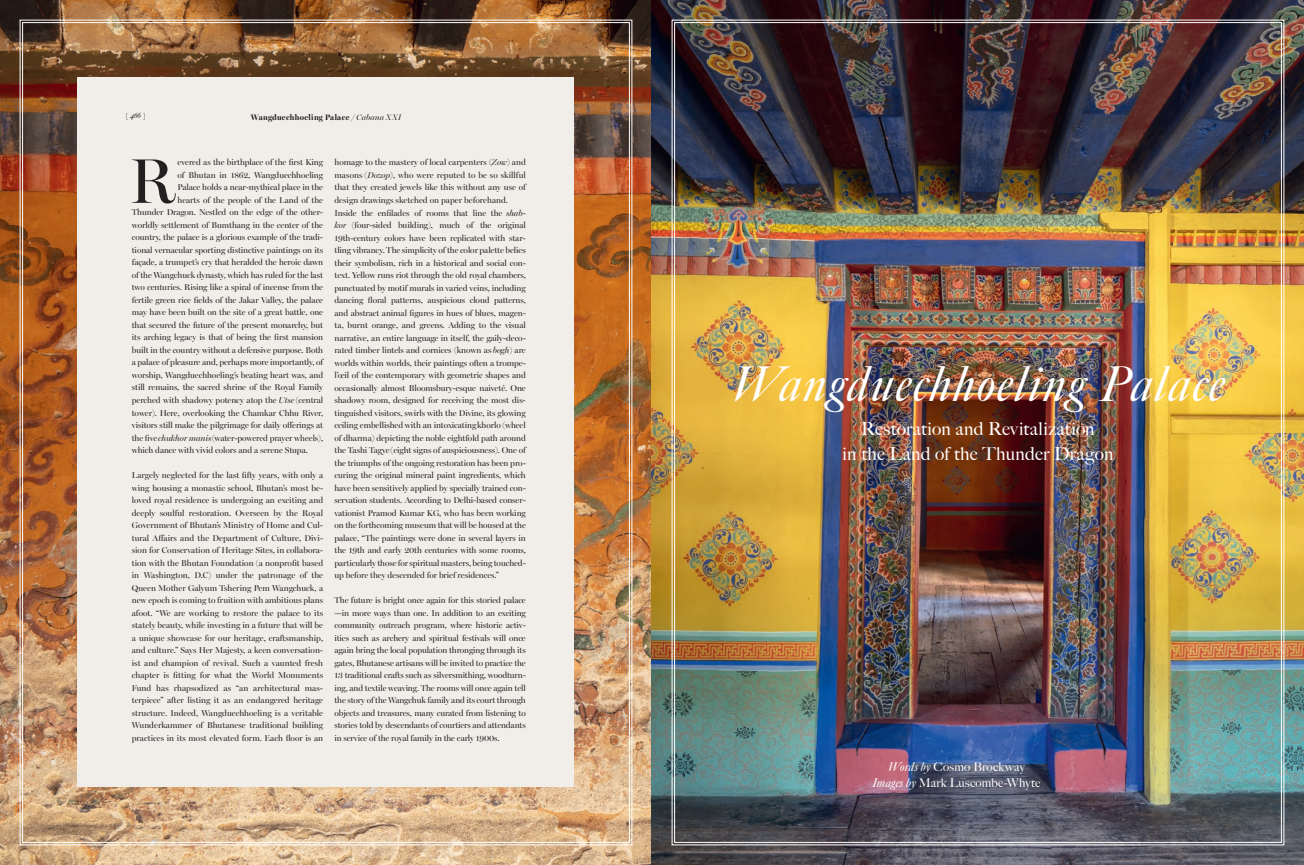
<style>
.page{position:relative;width:1304px;height:865px;background:#fff}
.page>*{position:absolute;margin:0;border:0;box-sizing:border-box;transform-origin:0 0}
.t1{font:63.4px "Miller Banner";color:#231f20}
.t2{font:italic 48px "Big Caslon FB";letter-spacing:.045em;color:#fff}
.t3{font:18px/25px "Big Caslon FB";letter-spacing:.015em;color:#fff;text-align:center}
.t4{font:12px/16px "Big Caslon FB";letter-spacing:.02em;color:#fff;text-align:center}
.t5{font:8.5px/12.5px "Miller Banner";letter-spacing:-.01em;color:#231f20;text-align:justify}
.t6{font:700 8px "Miller Banner";letter-spacing:.035em;color:#231f20}
.t7{font:italic 8px "Big Caslon FB";color:#231f20}
.s1{font-weight:700;font-style:normal}
.s2{font-weight:400;font-style:italic}
.s3{font-style:italic}
</style>
<div class="page">
<img style="left:0;top:0;width:1304px;height:865px">
<img style="left:20px;top:20px;width:612px;height:825px">
<img style="left:672px;top:20px;width:612px;height:825px">
<div style="left:78px;top:78px;width:496px;height:709px;background:#f1ede8"></div>
<p class="t7" style="left:126px;top:111px;width:21px"><span class="s1">[</span> 466 <span class="s1">]</span></p>
<p class="t6" style="left:251px;top:112px;width:152px">Wangduechhoeling Palace <span class="s2">/ Cabana XXI</span></p>
<h1 class="t1" style="left:129px;top:143px;width:48px">R</h1>
<p class="t5" style="left:178px;top:156px;width:147px">evered as the birthplace of the first King</p>
<p class="t5" style="left:178px;top:168px;width:147px">of Bhutan in 1862, Wangduechhoeling</p>
<p class="t5" style="left:178px;top:181px;width:147px">Palace holds a near-mythical place in the</p>
<p class="t5" style="left:178px;top:193px;width:147px">hearts of the people of the Land of the</p>
<p class="t5" style="left:132px;top:206px;width:193px">Thunder Dragon. Nestled on the edge of the other-</p>
<p class="t5" style="left:132px;top:218px;width:193px">worldly settlement of Bumthang in the center of the</p>
<p class="t5" style="left:132px;top:231px;width:193px">country, the palace is a glorious example of the tradi-</p>
<p class="t5" style="left:132px;top:243px;width:193px">tional vernacular sporting distinctive paintings on its</p>
<p class="t5" style="left:132px;top:256px;width:193px">façade, a trumpet’s cry that heralded the heroic dawn</p>
<p class="t5" style="left:132px;top:269px;width:193px">of the Wangchuck dynasty, which has ruled for the last</p>
<p class="t5" style="left:132px;top:281px;width:193px">two centuries. Rising like a spiral of incense from the</p>
<p class="t5" style="left:132px;top:294px;width:193px">fertile green rice fields of the Jakar Valley, the palace</p>
<p class="t5" style="left:132px;top:306px;width:193px">may have been built on the site of a great battle, one</p>
<p class="t5" style="left:132px;top:319px;width:193px">that secured the future of the present monarchy, but</p>
<p class="t5" style="left:132px;top:331px;width:193px">its arching legacy is that of being the first mansion</p>
<p class="t5" style="left:132px;top:344px;width:193px">built in the country without a defensive purpose. Both</p>
<p class="t5" style="left:132px;top:356px;width:193px">a palace of pleasure and, perhaps more importantly, of</p>
<p class="t5" style="left:132px;top:369px;width:193px">worship, Wangduechhoeling’s beating heart was, and</p>
<p class="t5" style="left:132px;top:381px;width:193px">still remains, the sacred shrine of the Royal Family</p>
<p class="t5" style="left:132px;top:394px;width:193px">perched with shadowy potency atop the <span class="s3">Utse</span> (central</p>
<p class="t5" style="left:132px;top:406px;width:193px">tower). Here, overlooking the Chamkar Chhu River,</p>
<p class="t5" style="left:132px;top:419px;width:193px">visitors still make the pilgrimage for daily offerings at</p>
<p class="t5" style="left:132px;top:431px;width:193px">the five <span class="s3">chukhor manis</span> (water-powered prayer wheels),</p>
<p class="t5" style="left:132px;top:444px;width:178px">which dance with vivid colors and a serene Stupa.</p>
<p class="t5" style="left:132px;top:469px;width:193px">Largely neglected for the last fifty years, with only a wing housing a monastic school, Bhutan’s most be&shy;loved royal residence is undergoing an exciting and deeply soulful restoration. Overseen by the Royal Government of Bhutan’s Ministry of Home and Cul&shy;tural Affairs and the Department of Culture, Divi&shy;sion for Conservation of Heritage Sites, in collabora&shy;tion with the Bhutan Foundation (a nonprofit based in Washington, D.C) under the patronage of the Queen Mother Galyum Tshering Pem Wangchuck, a new epoch is coming to fruition with ambitious plans afoot. “We are working to restore the palace to its stately beauty, while investing in a future that will be a unique showcase for our heritage, craftsmanship, and culture.” Says Her Majesty, a keen conversation&shy;ist and champion of revival. Such a vaunted fresh chapter is fitting for what the World Monuments Fund has rhapsodized as “an architectural mas&shy;terpiece” after listing it as an endangered heritage structure. Indeed, Wangduechhoeling is a veritable Wunderkammer of Bhutanese traditional building practices in its most elevated form. Each floor is an</p>
<p class="t5" style="left:334px;top:156px;width:193px;text-align:left">homage to the mastery of local carpenters (<span class="s3">Zow</span>) and masons (<span class="s3">Dozop</span>), who were reputed to be so skillful that they created jewels like this without any use of design drawings sketched on paper beforehand.<br>Inside the enfilades of rooms that line the <span class="s3">shab&shy;kor</span> (four-sided building), much of the original 19th-century colors have been replicated with star&shy;tling vibrancy. The simplicity of the color palette belies their symbolism, rich in a historical and social con&shy;text. Yellow runs riot through the old royal chambers, punctuated by motif murals in varied veins, including dancing floral patterns, auspicious cloud patterns, and abstract animal figures in hues of blues, magen&shy;ta, burnt orange, and greens. Adding to the visual narrative, an entire language in itself, the gaily-deco&shy;rated timber lintels and cornices (known as <span class="s3">bogh</span>) are worlds within worlds, their paintings often a trompe&shy;l’œil of the contemporary with geometric shapes and occasionally almost Bloomsbury-esque naiveté. One shadowy room, designed for receiving the most dis&shy;tinguished visitors, swirls with the Divine, its glowing ceiling embellished with an intoxicating khorlo (wheel of dharma) depicting the noble eightfold path around the Tashi Tagye (eight signs of auspiciousness). One of the triumphs of the ongoing restoration has been pro&shy;curing the original mineral paint ingredients, which have been sensitively applied by specially trained con&shy;servation students. According to Delhi-based conser&shy;vationist Pramod Kumar KG, who has been working on the forthcoming museum that will be housed at the palace, “The paintings were done in several layers in the 19th and early 20th centuries with some rooms, particularly those for spiritual masters, being touched&shy;up before they descended for brief residences.”</p>
<p class="t5" style="left:334px;top:594px;width:193px">The future is bright once again for this storied palace —in more ways than one. In addition to an exciting community outreach program, where historic activ&shy;ities such as archery and spiritual festivals will once again bring the local population thronging through its gates, Bhutanese artisans will be invited to practice the 13 traditional crafts such as silversmithing, woodturn&shy;ing, and textile weaving. The rooms will once again tell the story of the Wangchuk family and its court through objects and treasures, many curated from listening to stories told by descendants of courtiers and attendants in service of the royal family in the early 1900s.</p>
<h2 class="t2" style="left:731px;top:356px;width:495px">Wangduechhoeling Palace</h2>
<h3 class="t3" style="left:842px;top:416px;width:273px">Restoration and Revitalization<br>in the Land of the Thunder Dragon</h3>
<h3 class="t4" style="left:872px;top:759px;width:169px"><span class="s3">Words by</span> Cosmo Brockway<br><span class="s3">Images by</span> Mark Luscombe-Whyte</h3>
</div>
